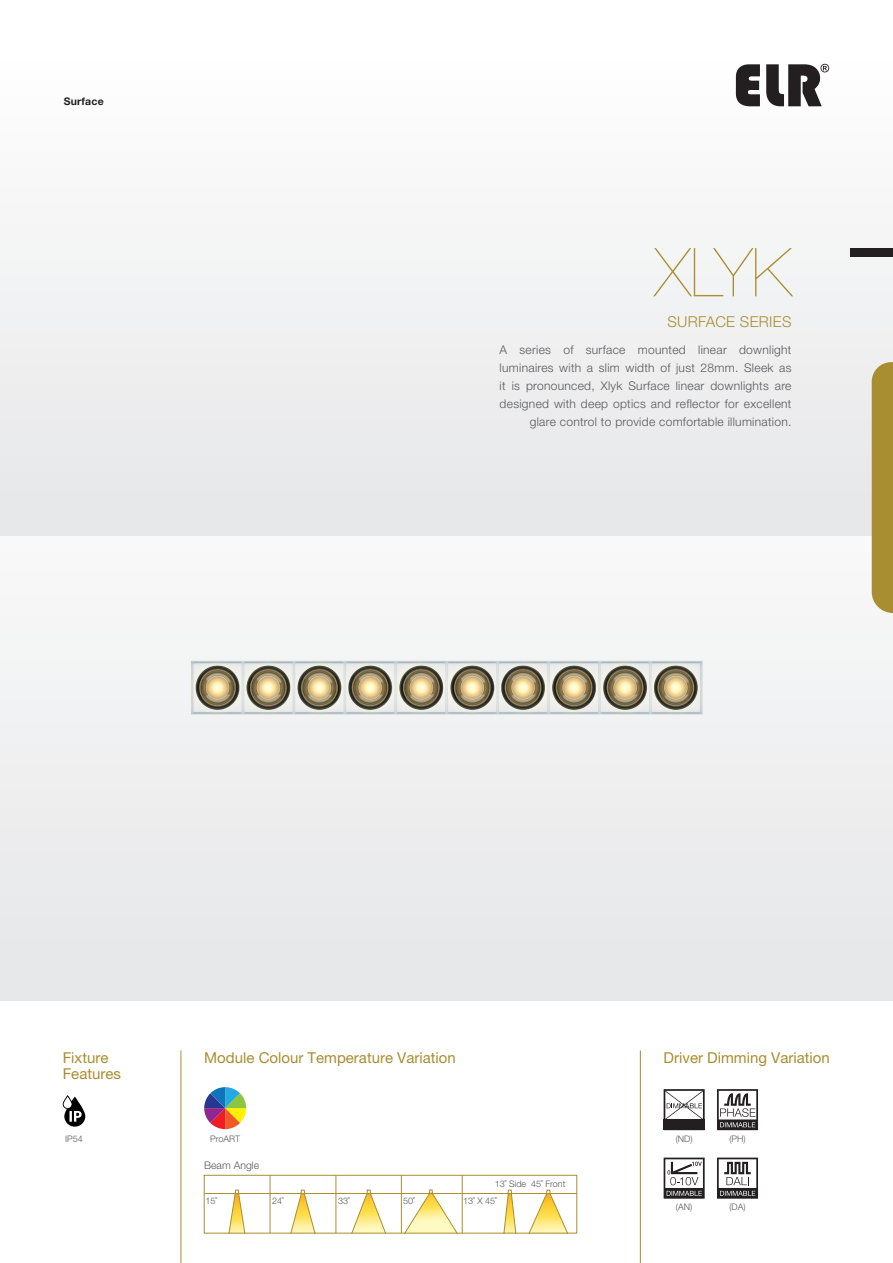
<style>
.page{position:relative;width:893px;height:1263px;background:#fff}
.page>*{position:absolute;margin:0;border:0;box-sizing:border-box;transform-origin:0 0}
.t1{font:200 67.5px "Helvetica Neue LT Std";color:#a98d31}
.t2{font:15px "Helvetica Neue LT Std";color:#a98d31}
.t3{font:300 15px "Helvetica Neue LT Std";letter-spacing:.02em;color:#a98d31}
.t4{font:300 12px/18px "Helvetica Neue LT Std";letter-spacing:.025em;color:#57585a;text-align:right}
.t5{font:300 10.5px "Helvetica Neue LT Std";color:#57585a}
.t6{font:700 10.5px "Helvetica Neue LT Std";letter-spacing:.02em;color:#231f20}
.t7{font:300 9px "Helvetica Neue LT Std";color:#57585a}
</style>
<div class="page">
<div style="left:0;top:0;width:893px;height:1000px;background:#efeff0"></div>
<div style="left:0;top:0;width:893px;height:536px;background:#f3f4f4"></div>
<div style="left:850px;top:248px;width:43px;height:9px;background:#231f20"></div>
<div style="left:872px;top:362px;width:21px;height:251px;background:#a98d31"></div>
<svg style="left:736px;top:64px;width:24px;height:42px"></svg>
<svg style="left:766px;top:64px;width:63px;height:42px"></svg>
<hr style="left:181px;top:1050px;width:1px;height:213px;background:#a98d31">
<hr style="left:640px;top:1050px;width:1px;height:213px;background:#a98d31">
<svg style="left:204px;top:1087px;width:42px;height:42px"></svg>
<svg style="left:717px;top:1089px;width:41px;height:41px"></svg>
<svg style="left:664px;top:1157px;width:41px;height:42px"></svg>
<svg style="left:717px;top:1157px;width:41px;height:42px"></svg>
<svg style="left:664px;top:1089px;width:41px;height:41px"></svg>
<svg style="left:63px;top:1095px;width:22px;height:32px"></svg>
<svg style="left:228px;top:1190px;width:17px;height:41px"></svg>
<svg style="left:291px;top:1190px;width:24px;height:41px"></svg>
<svg style="left:352px;top:1190px;width:34px;height:41px"></svg>
<svg style="left:503px;top:1190px;width:13px;height:41px"></svg>
<svg style="left:529px;top:1190px;width:38px;height:41px"></svg>
<hr style="left:204px;top:1193px;width:373px;height:1px;background:#a98d31">
<hr style="left:336px;top:1175px;width:1px;height:58px;background:#a98d31">
<hr style="left:401px;top:1175px;width:1px;height:58px;background:#a98d31">
<hr style="left:462px;top:1175px;width:1px;height:58px;background:#a98d31">
<hr style="left:270px;top:1175px;width:1px;height:58px;background:#a98d31">
<svg style="left:401px;top:1190px;width:56px;height:41px"></svg>
<div style="left:204px;top:1175px;width:373px;height:58px;border:1px solid #a98d31"></div>
<img style="left:190px;top:661px;width:513px;height:54px">
<p class="t6" style="left:64px;top:95px;width:41px">Surface</p>
<p class="t1" style="left:655px;top:233px;width:138px">XLYK</p>
<p class="t3" style="left:667px;top:313px;width:125px">SURFACE SERIES</p>
<p class="t4" style="left:500px;top:340px;width:293px">A series of surface mounted linear downlight luminaires with a slim width of just 28mm. Sleek as it is pronounced, Xlyk Surface linear downlights are designed with deep optics and reflector for excellent glare control to provide comfortable illumination.</p>
<p class="t2" style="left:204px;top:1048px;width:253px">Module Colour Temperature Variation</p>
<p class="t2" style="left:63px;top:1048px;width:47px">Fixture</p>
<p class="t2" style="left:664px;top:1048px;width:168px">Driver Dimming Variation</p>
<p class="t2" style="left:63px;top:1065px;width:60px">Features</p>
<p class="t7" style="left:65px;top:1133px;width:19px">IP54</p>
<p class="t7" style="left:210px;top:1133px;width:32px">ProART</p>
<p class="t5" style="left:204px;top:1159px;width:57px">Beam Angle</p>
<p class="t7" style="left:495px;top:1178px;width:72px">13˚ Side 45˚ Front</p>
<p class="t7" style="left:206px;top:1195px;width:13px">15˚</p>
<p class="t7" style="left:272px;top:1195px;width:13px">24˚</p>
<p class="t7" style="left:338px;top:1195px;width:13px">33˚</p>
<p class="t7" style="left:463px;top:1195px;width:35px">13˚ X 45˚</p>
<p class="t7" style="left:403px;top:1195px;width:13px">50˚</p>
<p class="t7" style="left:676px;top:1133px;width:18px">(ND)</p>
<p class="t7" style="left:729px;top:1133px;width:18px">(PH)</p>
<p class="t7" style="left:676px;top:1201px;width:18px">(AN)</p>
<p class="t7" style="left:729px;top:1201px;width:18px">(DA)</p>
</div>
